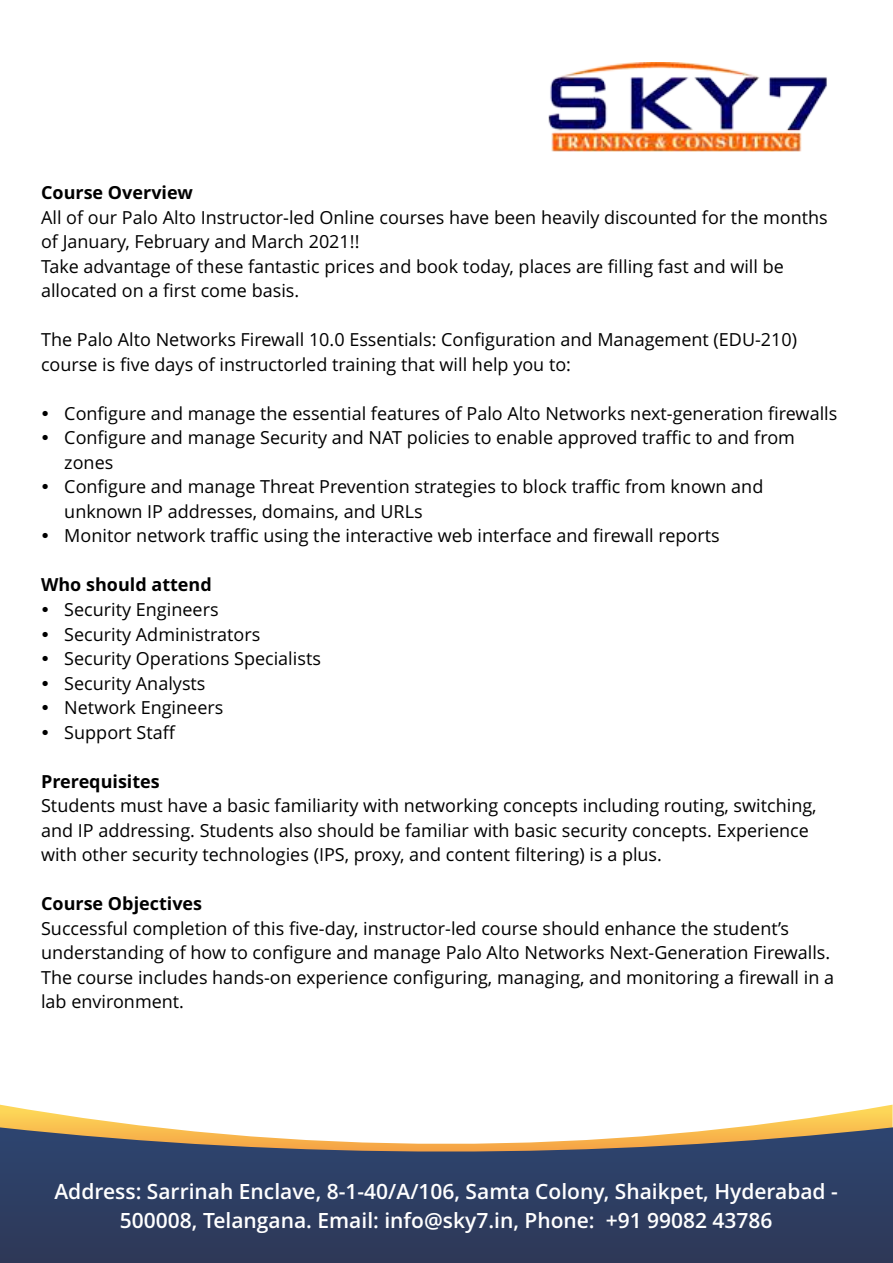
<style>
.page{position:relative;width:893px;height:1263px;background:#fff}
.page>*{position:absolute;margin:0;border:0;box-sizing:border-box;transform-origin:0 0}
.t1{font:600 21px/28.7px "Open Sans";color:#fff;text-align:center}
.t2{font:18px/24.5px "Open Sans";color:#000}
.t3{font:700 18px "Open Sans";color:#000}
</style>
<div class="page">
<svg style="left:0;top:1105px;width:893px;height:22px"></svg>
<svg style="left:0;top:1127px;width:893px;height:136px;background:#464f68"></svg>
<img style="left:548px;top:62px;width:279px;height:90px">
<p class="t3" style="left:41px;top:185px;width:153px">Course Overview</p>
<p class="t2" style="left:41px;top:207px;width:788px">All of our Palo Alto Instructor-led Online courses have been heavily discounted for the months of January, February and March 2021!!<br>Take advantage of these fantastic prices and book today, places are filling fast and will be allocated on a first come basis.</p>
<p class="t2" style="left:41px;top:329px;width:757px">The Palo Alto Networks Firewall 10.0 Essentials: Configuration and Management (EDU-210) course is five days of instructorled training that will help you to:</p>
<p class="t2" style="left:64px;top:403px;width:774px">Configure and manage the essential features of Palo Alto Networks next-generation firewalls Configure and manage Security and NAT policies to enable approved traffic to and from zones<br>Configure and manage Threat Prevention strategies to block traffic from known and unknown IP addresses, domains, and URLs<br>Monitor network traffic using the interactive web interface and firewall reports</p>
<p class="t3" style="left:41px;top:578px;width:172px">Who should attend</p>
<p class="t2" style="left:64px;top:599px;width:258px">Security Engineers<br>Security Administrators<br>Security Operations Specialists<br>Security Analysts<br>Network Engineers<br>Support Staff</p>
<p class="t3" style="left:41px;top:774px;width:120px">Prerequisites</p>
<p class="t2" style="left:41px;top:795px;width:777px">Students must have a basic familiarity with networking concepts including routing, switching, and IP addressing. Students also should be familiar with basic security concepts. Experience with other security technologies (IPS, proxy, and content filtering) is a plus.</p>
<p class="t3" style="left:41px;top:896px;width:163px">Course Objectives</p>
<p class="t2" style="left:41px;top:918px;width:794px">Successful completion of this five-day, instructor-led course should enhance the student’s understanding of how to configure and manage Palo Alto Networks Next-Generation Firewalls.<br>The course includes hands-on experience configuring, managing, and monitoring a firewall in a lab environment.</p>
<p class="t1" style="left:54px;top:1179px;width:785px">Address: Sarrinah Enclave, 8-1-40/A/106, Samta Colony, Shaikpet, Hyderabad -<br>500008, Telangana. Email: info@sky7.in, Phone: +91 99082 43786</p>
</div>
